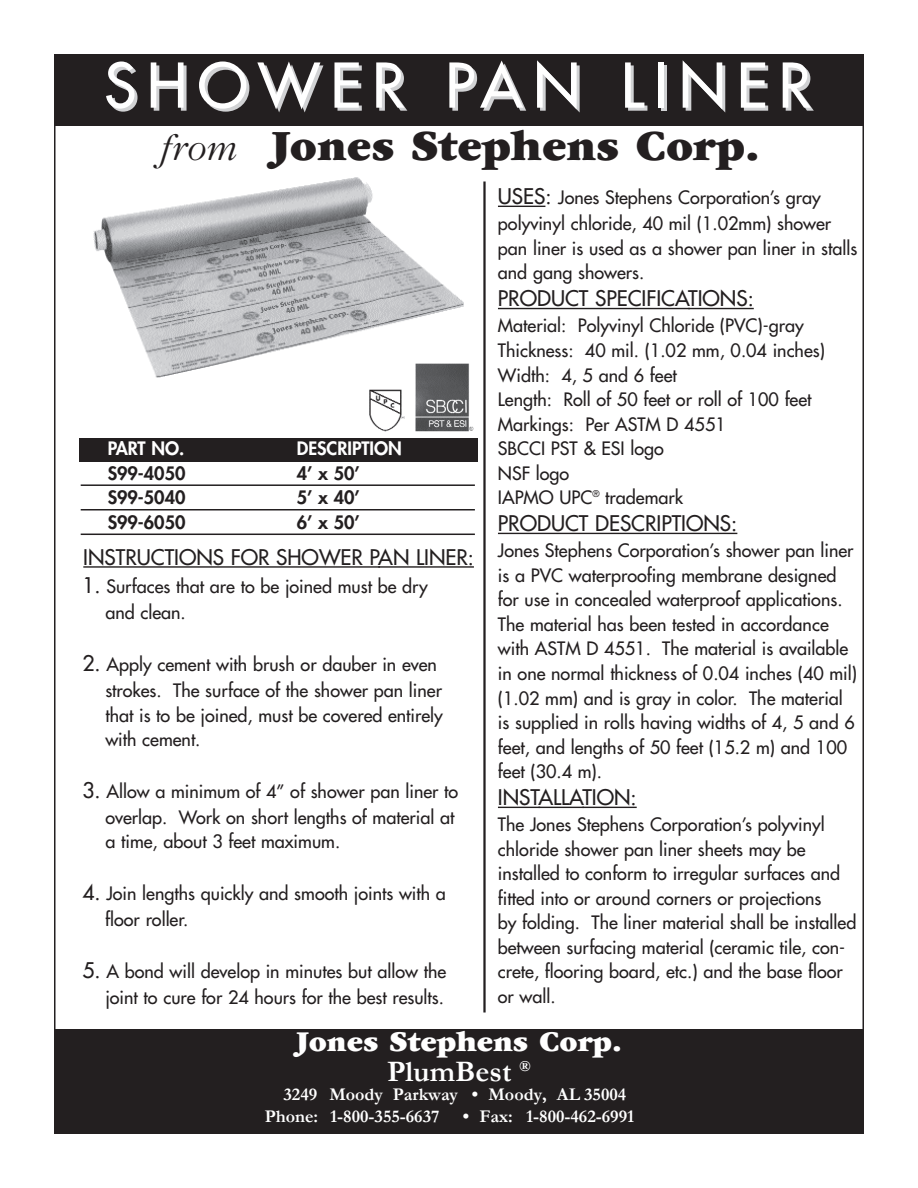
<style>
.page{position:relative;width:918px;height:1188px;background:#fff}
.page>*{position:absolute;margin:0;border:0;box-sizing:border-box;transform-origin:0 0}
.t1{font:60px "Futura";letter-spacing:.175em;color:#fff}
.t2{font:900 45px "Garamond";color:#231f20}
.t3{font:900 30px/30px "Garamond";color:#fff;text-align:center}
.t4{font:21px "Futura";color:#231f20}
.t5{font:18px/24.6px "Futura";color:#231f20}
.t6{font:700 18px/21.6px "Garamond";color:#fff}
.t7{font:800 18px "Futura";color:#231f20}
.t8{font:800 18px "Futura";color:#fff}
.s1{font-weight:300;font-style:italic;font-size:37.5px}
.s2{font-size:21px}
.s3{font-weight:700}
</style>
<div class="page">
<div style="left:54px;top:54px;width:810px;height:71px;background:#231f20"></div>
<div style="left:54px;top:1029px;width:810px;height:105px;background:#231f20"></div>
<hr style="left:498px;top:206px;width:47px;height:1px;background:#231f20">
<hr style="left:498px;top:308px;width:192px;height:1px;background:#231f20">
<hr style="left:688px;top:308px;width:66px;height:1px;background:#231f20">
<hr style="left:498px;top:533px;width:239px;height:1px;background:#231f20">
<hr style="left:498px;top:807px;width:42px;height:1px;background:#231f20">
<hr style="left:538px;top:807px;width:46px;height:1px;background:#231f20">
<hr style="left:582px;top:807px;width:55px;height:1px;background:#231f20">
<img style="left:93px;top:177px;width:371px;height:201px">
<hr style="left:483px;top:182px;width:3px;height:830px;background:#231f20">
<hr style="left:83px;top:566px;width:297px;height:2px;background:#231f20">
<hr style="left:378px;top:566px;width:96px;height:2px;background:#231f20">
<div style="left:79px;top:438px;width:399px;height:24px;background:#231f20"></div>
<hr style="left:81px;top:484px;width:394px;height:2px;background:#231f20">
<hr style="left:81px;top:509px;width:394px;height:2px;background:#231f20">
<hr style="left:81px;top:534px;width:394px;height:1px;background:#231f20">
<img style="left:369px;top:389px;width:36px;height:42px">
<div style="left:412px;top:362px;width:61px;height:71px;background:#fff"></div>
<img style="left:415px;top:363px;width:58px;height:69px">
<h1 class="t1" style="left:104px;top:46px;width:708px">SHOWER PAN LINER</h1>
<h2 class="t2" style="left:158px;top:122px;width:603px"><span class="s1">from</span> Jones Stephens Corp.</h2>
<p class="t8" style="left:108px;top:437px;width:78px">PART NO.</p>
<p class="t8" style="left:297px;top:437px;width:107px">DESCRIPTION</p>
<p class="t7" style="left:108px;top:461px;width:79px">S99-4050</p>
<p class="t7" style="left:297px;top:461px;width:65px">4’ x 50’</p>
<p class="t7" style="left:108px;top:486px;width:79px">S99-5040</p>
<p class="t7" style="left:297px;top:486px;width:65px">5’ x 40’</p>
<p class="t7" style="left:108px;top:510px;width:79px">S99-6050</p>
<p class="t7" style="left:297px;top:510px;width:65px">6’ x 50’</p>
<p class="t4" style="left:83px;top:543px;width:392px">INSTRUCTIONS FOR SHOWER PAN LINER:</p>
<p class="t5" style="left:105px;top:574px;width:324px;line-height:26px;text-indent:-23px"><span class="s2">1.</span> Surfaces that are to be joined must be dry and clean.</p>
<p class="t5" style="left:105px;top:652px;width:339px;line-height:25px;text-indent:-23px"><span class="s2">2.</span> Apply cement with brush or dauber in even strokes. The surface of the shower pan liner that is to be joined, must be covered entirely with cement.</p>
<p class="t5" style="left:105px;top:779px;width:354px;line-height:25.2px;text-indent:-23px"><span class="s2">3.</span> Allow a minimum of 4” of shower pan liner to overlap. Work on short lengths of material at a time, about 3 feet maximum.</p>
<p class="t5" style="left:105px;top:880px;width:342px;line-height:26px;text-indent:-23px"><span class="s2">4.</span> Join lengths quickly and smooth joints with a floor roller.</p>
<p class="t5" style="left:82px;top:958px;width:365px;line-height:26.1px;text-align:right"><span class="s2">5.</span> A bond will develop in minutes but allow the joint to cure for 24 hours for the best results.</p>
<p class="t5" style="left:498px;top:185px;width:361px;line-height:25px"><span class="s2">USES:</span> Jones Stephens Corporation’s gray polyvinyl chloride, 40 mil (1.02mm) shower pan liner is used as a shower pan liner in stalls and gang showers.</p>
<p class="t4" style="left:498px;top:285px;width:257px">PRODUCT SPECIFICATIONS:</p>
<p class="t5" style="left:498px;top:313px;width:329px">Material: Polyvinyl Chloride (PVC)-gray<br>Thickness: 40 mil. (1.02 mm, 0.04 inches)<br>Width: 4, 5 and 6 feet<br>Length: Roll of 50 feet or roll of 100 feet<br>Markings: Per ASTM D 4551<br>SBCCI PST &amp; ESI logo<br>NSF logo<br>IAPMO UPC<sup>®</sup> trademark</p>
<p class="t4" style="left:498px;top:510px;width:241px">PRODUCT DESCRIPTIONS:</p>
<p class="t5" style="left:498px;top:538px;width:361px">Jones Stephens Corporation’s shower pan liner is a PVC waterproofing membrane designed for use in concealed waterproof applications.<br>The material has been tested in accordance with ASTM D 4551. The material is available in one normal thickness of 0.04 inches (40 mil) (1.02 mm) and is gray in color. The material is supplied in rolls having widths of 4, 5 and 6 feet, and lengths of 50 feet (15.2 m) and 100 feet (30.4 m).</p>
<p class="t4" style="left:498px;top:784px;width:140px">INSTALLATION:</p>
<p class="t5" style="left:498px;top:812px;width:360px">The Jones Stephens Corporation’s polyvinyl chloride shower pan liner sheets may be installed to conform to irregular surfaces and fitted into or around corners or projections<br>by folding. The liner material shall be installed between surfacing material (ceramic tile, con&shy;crete, flooring board, etc.) and the base floor or wall.</p>
<h3 class="t3" style="left:296px;top:1026px;width:328px">Jones Stephens Corp.<br><span class="s3">PlumBest</span> <sup>®</sup></h3>
<p class="t6" style="left:265px;top:1083px;width:363px;text-indent:19px">3249 Moody Parkway • Moody, AL 35004<br>Phone: 1-800-355-6637</p>
<p class="t6" style="left:463px;top:1105px;width:173px">• Fax: 1-800-462-6991</p>
</div>
